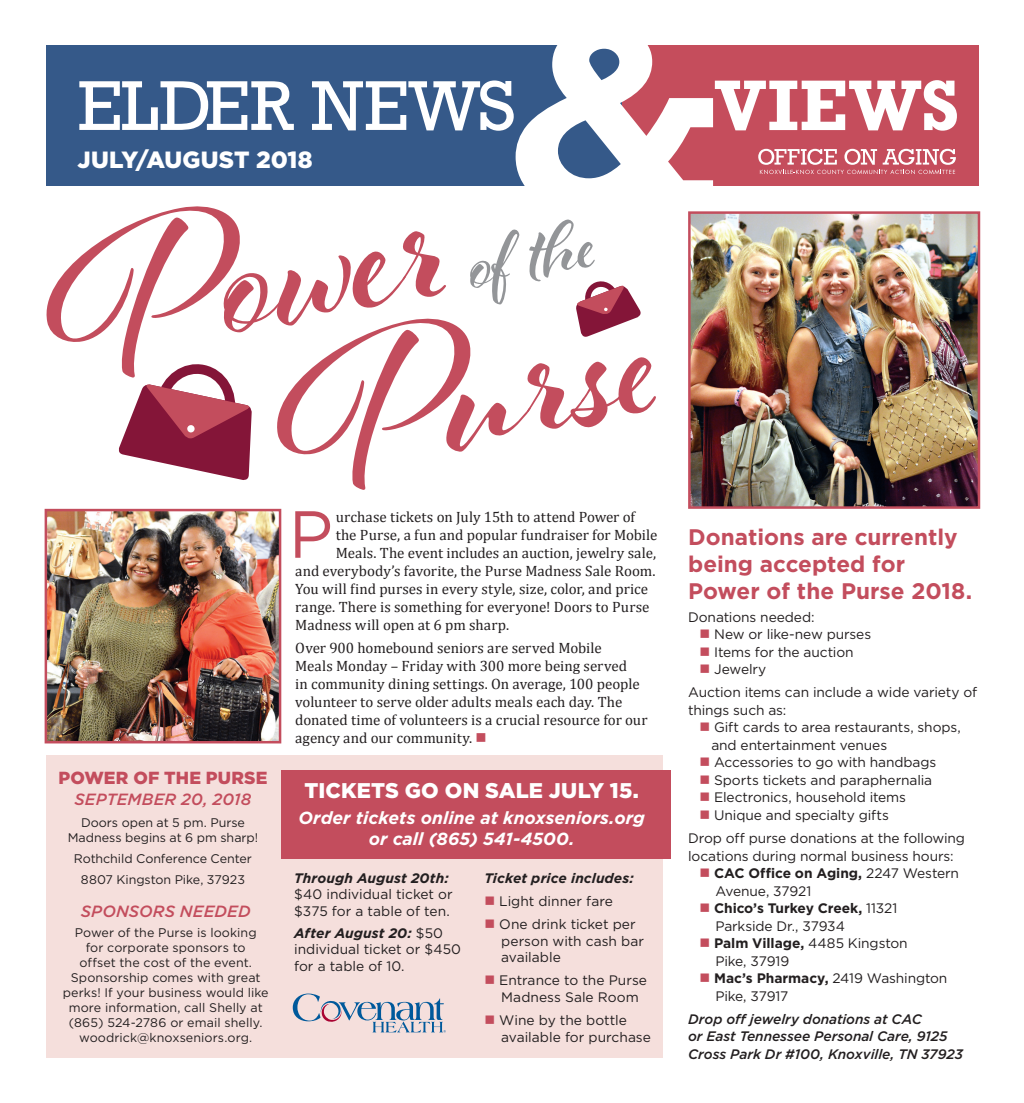
<style>
.page{position:relative;width:1024px;height:1103px;background:#fff}
.page>*{position:absolute;margin:0;border:0;box-sizing:border-box;transform-origin:0 0}
.t1{font:700 202.88px/154.4px "Al Fresco";color:#c34d5d}
.t2{font:700 93.12px "Al Fresco";color:#939598}
.t3{font:700 72.75px "Rockwell";letter-spacing:.01em;color:#fff}
.t4{font:71.62px "Rockwell";letter-spacing:-.005em;color:#fff}
.t5{font:66.38px "Gotham";color:#c34d5d}
.t6{font:900 23.5px "Gotham";letter-spacing:.005em;color:#fff}
.t7{font:700 22.5px/27px "Gotham";color:#c34d5d}
.t8{font:900 21.25px "Gotham";letter-spacing:.005em;color:#fff}
.t9{font:italic 700 17.5px/21px "Gotham";color:#fff;text-align:center}
.t10{font:900 17.5px "Gotham";letter-spacing:.005em;color:#c34d5d}
.t11{font:italic 500 16.25px "Gotham";letter-spacing:.005em;color:#c34d5d}
.t12{font:15px/18px "Cambria";color:#231f20}
.t13{font:13.75px/16.5px "Gotham";letter-spacing:-.005em;color:#231f20}
.t14{font:italic 500 13.75px/17.5px "Gotham";letter-spacing:-.005em;color:#231f20}
.t15{font:italic 700 13.75px "Gotham";letter-spacing:.005em;color:#231f20}
.t16{font:12.5px/15px "Gotham";color:#231f20;text-align:center}
.s1{color:#c34d5d}
.s2{font-weight:700;font-style:italic}
.s3{font-weight:700}
</style>
<div class="page">
<div style="left:46px;top:755px;width:616px;height:303px;background:#f5dfdc"></div>
<div style="left:281px;top:770px;width:390px;height:88px;background:#c34d5d"></div>
<div style="left:619px;top:45px;width:360px;height:141px;background:#c54d5c"></div>
<div style="left:46px;top:45px;width:575px;height:141px;background:#355989"></div>
<svg style="left:515px;top:45px;width:198px;height:141px"></svg>
<svg style="left:758px;top:149px;width:198px;height:25px"></svg>
<svg style="left:119px;top:364px;width:133px;height:116px"></svg>
<svg style="left:576px;top:281px;width:65px;height:56px"></svg>
<svg style="left:293px;top:993px;width:153px;height:39px"></svg>
<img style="left:691px;top:214px;width:286px;height:292px">
<div style="left:688px;top:211px;width:292px;height:298px;border:2px solid #c34d5d"></div>
<img style="left:48px;top:512px;width:230px;height:228px">
<div style="left:45px;top:509px;width:236px;height:234px;border:2px solid #c34d5d"></div>
<h3 class="t4" style="left:77px;top:65px;width:440px">ELDER NEWS</h3>
<h3 class="t3" style="left:715px;top:61px;width:246px">VIEWS</h3>
<h3 class="t6" style="left:77px;top:145px;width:237px">JULY/AUGUST 2018</h3>
<h1 class="t1" style="left:230px;top:183px;width:383px;text-indent:-205px;rotate:-11deg">Power<br>Purse</h1>
<h2 class="t2" style="left:458px;top:202px;width:128px;rotate:-10deg">of the</h2>
<p class="t10" style="left:58px;top:767px;width:210px">POWER OF THE PURSE</p>
<p class="t11" style="left:74px;top:789px;width:178px">SEPTEMBER 20, 2018</p>
<p class="t16" style="left:68px;top:815px;width:192px">Doors open at 5 pm. Purse<br>Madness begins at 6 pm sharp!</p>
<p class="t16" style="left:74px;top:848px;width:180px;line-height:20.8px">Rothchild Conference Center<br>8807 Kingston Pike, 37923</p>
<p class="t11" style="left:81px;top:901px;width:171px">SPONSORS NEEDED</p>
<p class="t16" style="left:63px;top:925px;width:207px">Power of the Purse is looking<br>for corporate sponsors to<br>offset the cost of the event.<br>Sponsorship comes with great perks! If your business would like more information, call Shelly at (865) 524-2786 or email shelly. woodrick@knoxseniors.org.</p>
<h3 class="t5" style="left:289px;top:494px;width:46px">P</h3>
<p class="t12" style="left:336px;top:507px;width:301px">urchase tickets on July 15th to attend Power of</p>
<p class="t12" style="left:336px;top:525px;width:323px">the Purse, a fun and popular fundraiser for Mobile</p>
<p class="t12" style="left:336px;top:543px;width:322px">Meals. The event includes an auction, jewelry sale,</p>
<p class="t12" style="left:295px;top:561px;width:362px">and everybody’s favorite, the Purse Madness Sale Room.</p>
<p class="t12" style="left:295px;top:579px;width:354px">You will find purses in every style, size, color, and price</p>
<p class="t12" style="left:295px;top:597px;width:356px">range. There is something for everyone! Doors to Purse</p>
<p class="t12" style="left:295px;top:615px;width:216px">Madness will open at 6 pm sharp.</p>
<p class="t12" style="left:295px;top:639px;width:354px">Over 900 homebound seniors are served Mobile<br>Meals Monday – Friday with 300 more being served<br>in community dining settings. On average, 100 people volunteer to serve older adults meals each day. The donated time of volunteers is a crucial resource for our agency and our community. <span class="s1">■</span></p>
<h3 class="t8" style="left:304px;top:777px;width:336px">TICKETS GO ON SALE JULY 15.</h3>
<p class="t9" style="left:298px;top:807px;width:348px">Order tickets online at knoxseniors.org or call (865) 541-4500.</p>
<p class="t15" style="left:294px;top:869px;width:156px">Through August 20th:</p>
<p class="t13" style="left:294px;top:886px;width:160px">$40 individual ticket or $375 for a table of ten.</p>
<p class="t13" style="left:294px;top:924px;width:168px"><span class="s2">After August 20:</span> $50 individual ticket or $450 for a table of 10.</p>
<p class="t15" style="left:484px;top:869px;width:151px">Ticket price includes:</p>
<p class="t13" style="left:484px;top:892px;width:130px"><span class="s1">■</span> Light dinner fare</p>
<p class="t13" style="left:501px;top:916px;width:144px;text-indent:-17px"><span class="s1">■</span> One drink ticket per person with cash bar available</p>
<p class="t13" style="left:501px;top:972px;width:147px;text-indent:-17px"><span class="s1">■</span> Entrance to the Purse<br>Madness Sale Room</p>
<p class="t13" style="left:501px;top:1011px;width:151px;text-indent:-17px"><span class="s1">■</span> Wine by the bottle available for purchase</p>
<h3 class="t7" style="left:688px;top:523px;width:285px">Donations are currently being accepted for<br>Power of the Purse 2018.</h3>
<p class="t13" style="left:688px;top:608px;width:128px">Donations needed:</p>
<p class="t13" style="left:699px;top:626px;width:173px"><span class="s1">■</span> New or like-new purses</p>
<p class="t13" style="left:699px;top:643px;width:156px"><span class="s1">■</span> Items for the auction</p>
<p class="t13" style="left:688px;top:657px;width:290px;line-height:23.1px;text-indent:11px"><span class="s1">■</span> Jewelry<br>Auction items can include a wide variety of</p>
<p class="t13" style="left:688px;top:701px;width:100px">things such as:</p>
<p class="t13" style="left:711px;top:718px;width:251px;line-height:17.5px;text-indent:-12px"><span class="s1">■</span> Gift cards to area restaurants, shops, and entertainment venues</p>
<p class="t13" style="left:699px;top:754px;width:238px"><span class="s1">■</span> Accessories to go with handbags</p>
<p class="t13" style="left:699px;top:771px;width:234px"><span class="s1">■</span> Sports tickets and paraphernalia</p>
<p class="t13" style="left:699px;top:789px;width:208px"><span class="s1">■</span> Electronics, household items</p>
<p class="t13" style="left:688px;top:803px;width:278px;line-height:23.1px;text-indent:11px"><span class="s1">■</span> Unique and specialty gifts<br>Drop off purse donations at the following</p>
<p class="t13" style="left:688px;top:847px;width:267px">locations during normal business hours:</p>
<p class="t13" style="left:715px;top:864px;width:245px;line-height:17.5px;text-indent:-16px"><span class="s1">■</span> <span class="s3">CAC Office on Aging,</span> 2247 Western<br>Avenue, 37921</p>
<p class="t13" style="left:715px;top:899px;width:183px;line-height:17.5px;text-indent:-16px"><span class="s1">■</span> <span class="s3">Chico’s Turkey Creek,</span> 11321<br>Parkside Dr., 37934</p>
<p class="t13" style="left:715px;top:934px;width:194px;line-height:17.5px;text-indent:-16px"><span class="s1">■</span> <span class="s3">Palm Village,</span> 4485 Kingston<br>Pike, 37919</p>
<p class="t13" style="left:715px;top:969px;width:233px;line-height:17.5px;text-indent:-16px"><span class="s1">■</span> <span class="s3">Mac’s Pharmacy,</span> 2419 Washington<br>Pike, 37917</p>
<p class="t14" style="left:688px;top:1010px;width:276px">Drop off jewelry donations at CAC<br>or East Tennessee Personal Care, 9125<br>Cross Park Dr #100, Knoxville, TN 37923</p>
</div>
